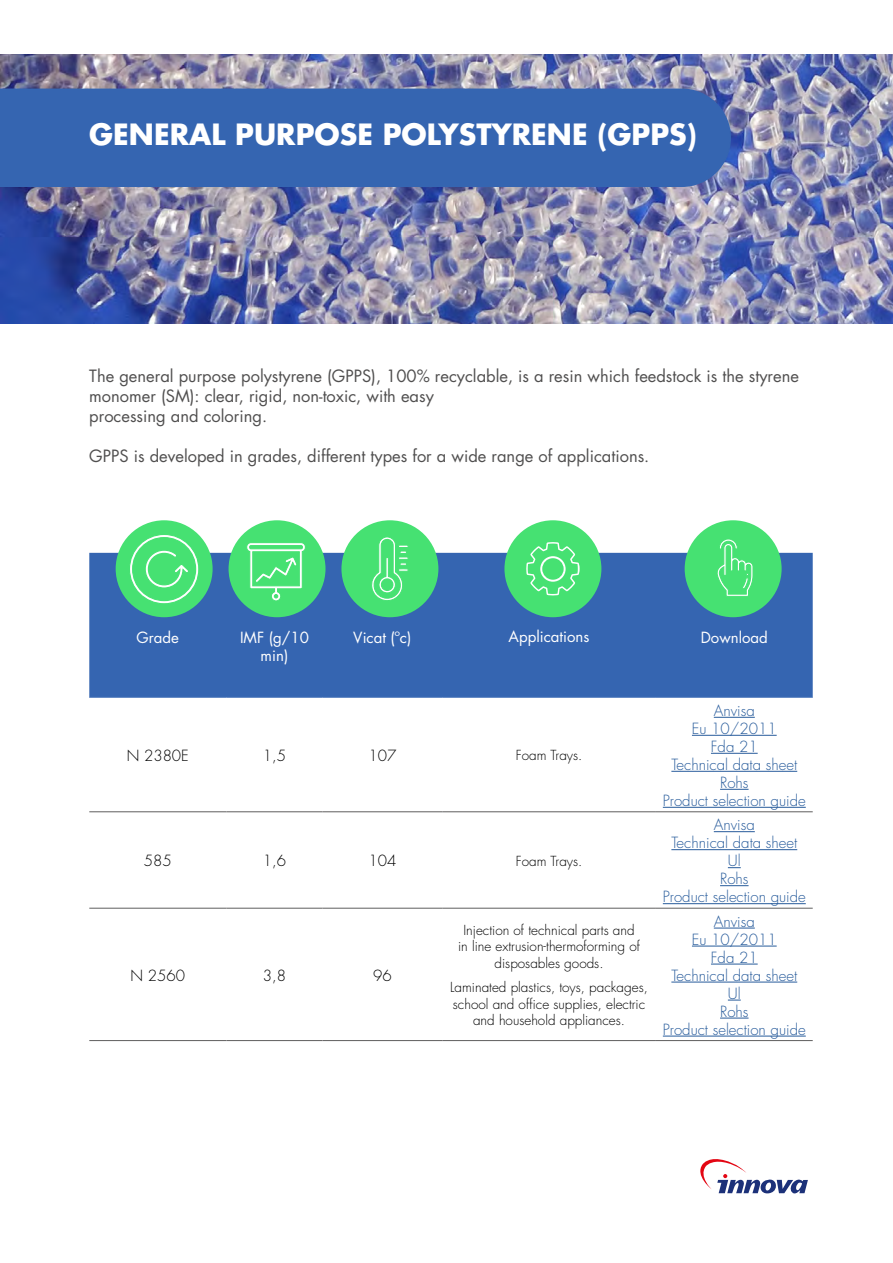
<style>
.page{position:relative;width:893px;height:1263px;background:#fff}
.page>*{position:absolute;margin:0;border:0;box-sizing:border-box;transform-origin:0 0}
.t1{font:700 28.5px "Futura Std";color:#fff}
.t2{font:16.5px/19.8px "Futura Std";color:#504f4f}
.t3{font:300 15px/18px "Futura Std";color:#275b9b;text-align:center}
.t4{font:15px/18px "Futura Std";color:#fff;text-align:center}
.t5{font:300 15px "Futura Std";color:#000}
.t6{font:300 13.5px/16.2px "Futura Std";color:#000;text-align:center}
</style>
<div class="page">
<img style="left:0;top:54px;width:893px;height:269px">
<div style="left:0;top:89px;width:731px;height:98px;background:#3565b1"></div>
<div style="left:89px;top:553px;width:724px;height:144px;background:#3565b1"></div>
<hr style="left:89px;top:811px;width:137px;height:1px;background:#5f5e5e">
<hr style="left:226px;top:811px;width:97px;height:1px;background:#5f5e5e">
<hr style="left:323px;top:811px;width:119px;height:1px;background:#5f5e5e">
<hr style="left:442px;top:811px;width:214px;height:1px;background:#5f5e5e">
<hr style="left:656px;top:811px;width:157px;height:1px;background:#5f5e5e">
<hr style="left:89px;top:908px;width:137px;height:1px;background:#5f5e5e">
<hr style="left:226px;top:908px;width:97px;height:1px;background:#5f5e5e">
<hr style="left:323px;top:908px;width:119px;height:1px;background:#5f5e5e">
<hr style="left:442px;top:908px;width:214px;height:1px;background:#5f5e5e">
<hr style="left:656px;top:908px;width:157px;height:1px;background:#5f5e5e">
<hr style="left:89px;top:1040px;width:137px;height:1px;background:#5f5e5e">
<hr style="left:226px;top:1040px;width:97px;height:1px;background:#5f5e5e">
<hr style="left:323px;top:1040px;width:119px;height:1px;background:#5f5e5e">
<hr style="left:442px;top:1040px;width:214px;height:1px;background:#5f5e5e">
<hr style="left:656px;top:1040px;width:157px;height:1px;background:#5f5e5e">
<hr style="left:89px;top:697px;width:137px;height:1px;background:#6388c3">
<hr style="left:226px;top:697px;width:97px;height:1px;background:#6388c3">
<hr style="left:323px;top:697px;width:119px;height:1px;background:#6388c3">
<hr style="left:442px;top:697px;width:214px;height:1px;background:#6388c3">
<hr style="left:656px;top:697px;width:157px;height:1px;background:#6388c3">
<hr style="left:714px;top:717px;width:41px;height:1px;background:#275b9b">
<hr style="left:692px;top:735px;width:85px;height:1px;background:#275b9b">
<hr style="left:711px;top:753px;width:47px;height:1px;background:#275b9b">
<hr style="left:671px;top:771px;width:126px;height:1px;background:#275b9b">
<svg style="left:720px;top:789px;width:29px;height:1px"></svg>
<hr style="left:663px;top:807px;width:143px;height:1px;background:#275b9b">
<hr style="left:714px;top:831px;width:41px;height:1px;background:#275b9b">
<hr style="left:671px;top:849px;width:126px;height:1px;background:#275b9b">
<svg style="left:728px;top:867px;width:13px;height:1px"></svg>
<svg style="left:720px;top:885px;width:29px;height:1px"></svg>
<hr style="left:663px;top:903px;width:143px;height:1px;background:#275b9b">
<hr style="left:714px;top:928px;width:41px;height:1px;background:#275b9b">
<hr style="left:692px;top:946px;width:85px;height:1px;background:#275b9b">
<hr style="left:711px;top:964px;width:47px;height:1px;background:#275b9b">
<hr style="left:671px;top:982px;width:126px;height:1px;background:#275b9b">
<svg style="left:728px;top:1000px;width:13px;height:1px"></svg>
<svg style="left:720px;top:1018px;width:29px;height:1px"></svg>
<hr style="left:663px;top:1036px;width:143px;height:1px;background:#275b9b">
<div style="left:341px;top:520px;width:97px;height:97px;background:#46e172;border-radius:50%"></div>
<div style="left:229px;top:520px;width:96px;height:97px;background:#46e172;border-radius:50%"></div>
<div style="left:116px;top:520px;width:97px;height:97px;background:#46e172;border-radius:50%"></div>
<div style="left:504px;top:520px;width:97px;height:97px;background:#46e172;border-radius:50%"></div>
<div style="left:685px;top:520px;width:97px;height:97px;background:#46e172;border-radius:50%"></div>
<svg style="left:526px;top:542px;width:54px;height:54px"></svg>
<svg style="left:717px;top:539px;width:36px;height:57px"></svg>
<svg style="left:128px;top:533px;width:72px;height:72px"></svg>
<svg style="left:247px;top:543px;width:58px;height:58px"></svg>
<svg style="left:700px;top:1159px;width:108px;height:35px"></svg>
<svg style="left:371px;top:537px;width:37px;height:64px"></svg>
<h1 class="t1" style="left:89px;top:116px;width:609px">GENERAL PURPOSE POLYSTYRENE (GPPS)</h1>
<p class="t2" style="left:89px;top:367px;width:711px">The general purpose polystyrene (GPPS), 100% recyclable, is a resin which feedstock is the styrene monomer (SM): clear, rigid, non-toxic, with easy<br>processing and coloring.</p>
<p class="t2" style="left:89px;top:446px;width:562px">GPPS is developed in grades, different types for a wide range of applications.</p>
<p class="t4" style="left:137px;top:629px;width:44px">Grade</p>
<p class="t4" style="left:240px;top:629px;width:70px">IMF (g/10 min)</p>
<p class="t4" style="left:353px;top:629px;width:60px">Vicat (ºc)</p>
<p class="t4" style="left:509px;top:628px;width:82px">Applications</p>
<p class="t4" style="left:701px;top:629px;width:69px">Download</p>
<p class="t5" style="left:127px;top:746px;width:64px">N 2380E</p>
<p class="t5" style="left:263px;top:746px;width:25px">1,5</p>
<p class="t5" style="left:368px;top:746px;width:29px">107</p>
<p class="t6" style="left:516px;top:747px;width:68px">Foam Trays.</p>
<p class="t5" style="left:144px;top:852px;width:29px">585</p>
<p class="t5" style="left:263px;top:852px;width:25px">1,6</p>
<p class="t5" style="left:368px;top:852px;width:29px">104</p>
<p class="t6" style="left:516px;top:853px;width:68px">Foam Trays.</p>
<p class="t5" style="left:131px;top:966px;width:56px">N 2560</p>
<p class="t5" style="left:263px;top:966px;width:25px">3,8</p>
<p class="t5" style="left:373px;top:966px;width:20px">96</p>
<p class="t6" style="left:458px;top:922px;width:183px">Injection of technical parts and in line extrusion-thermoforming of disposables goods.</p>
<p class="t6" style="left:450px;top:980px;width:199px">Laminated plastics, toys, packages, school and office supplies, electric and household appliances.</p>
<p class="t3" style="left:663px;top:702px;width:144px">Anvisa<br>Eu 10/2011<br>Fda 21<br>Technical data sheet<br>Rohs<br>Product selection guide</p>
<p class="t3" style="left:663px;top:816px;width:144px">Anvisa<br>Technical data sheet<br>Ul<br>Rohs<br>Product selection guide</p>
<p class="t3" style="left:663px;top:912px;width:144px">Anvisa<br>Eu 10/2011<br>Fda 21<br>Technical data sheet<br>Ul<br>Rohs<br>Product selection guide</p>
</div>
